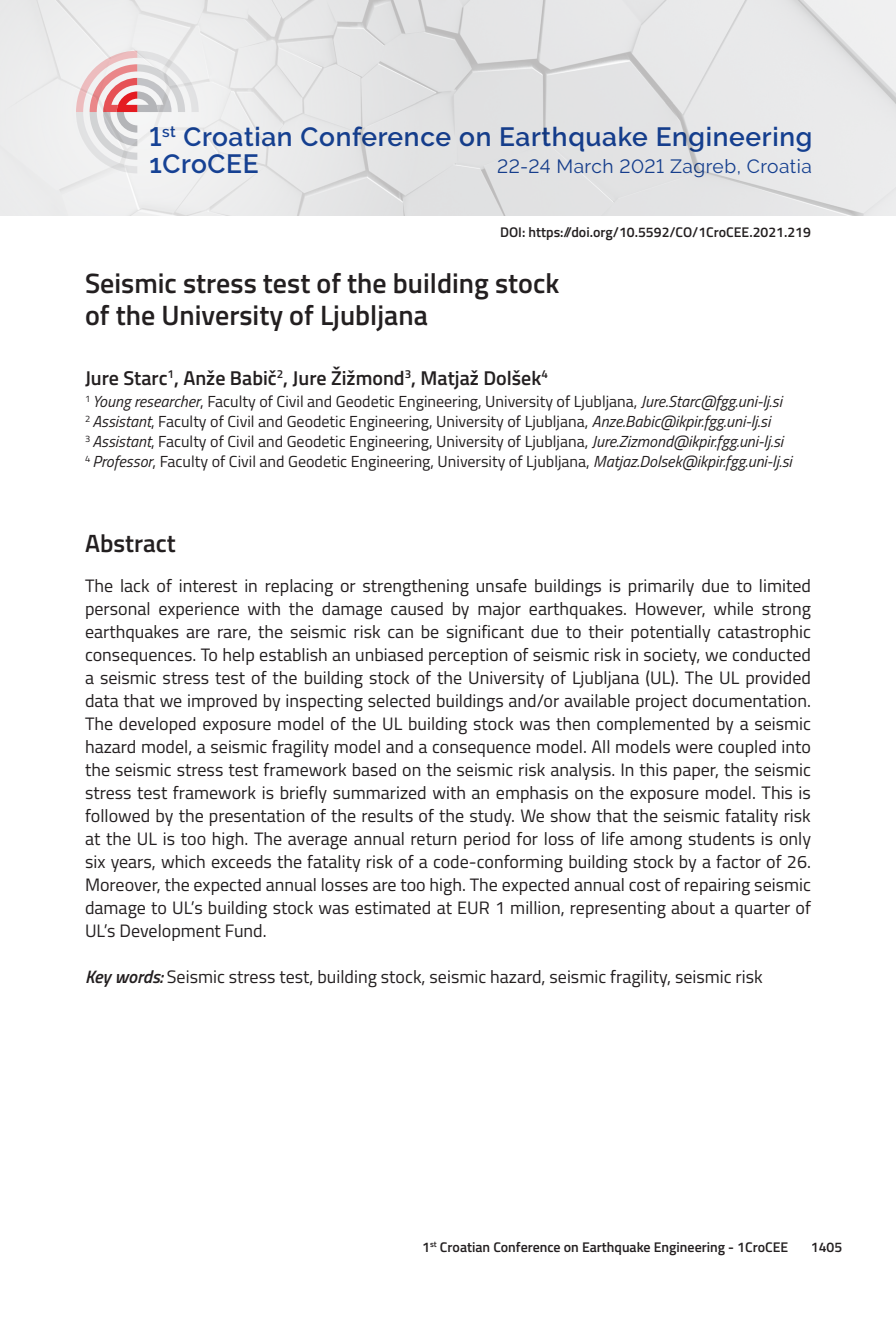
<style>
.page{position:relative;width:896px;height:1321px;background:#fff}
.page>*{position:absolute;margin:0;border:0;box-sizing:border-box;transform-origin:0 0}
.t1{font:600 28px/32px "Titillium";color:#231f20}
.t2{font:600 26.4px/27.2px "Raleway";letter-spacing:.025em;color:#18469d}
.t3{font:600 25px "Titillium";color:#231f20}
.t4{font:600 20px "Titillium";color:#231f20}
.t5{font:19.2px "Raleway";letter-spacing:.025em;color:#18469d}
.t6{font:18px/23px "Titillium";color:#231f20;text-align:justify}
.t7{font:16px/20px "Titillium";color:#231f20}
.t8{font:600 14px "Titillium";color:#231f20}
.s1{font-style:italic}
.s2{font-weight:600;font-style:italic}
</style>
<div class="page">
<img style="left:423px;top:0;width:473px;height:215px">
<div style="left:0;top:0;width:423px;height:215px;background:#eaeaeb"></div>
<svg style="left:76px;top:51px;width:123px;height:121px"></svg>
<h2 class="t2" style="left:149px;top:123px;width:664px">1<sup>st</sup> Croatian Conference on Earthquake Engineering<br>1CroCEE</h2>
<p class="t5" style="left:497px;top:155px;width:316px">22-24 March 2021 Zagreb, Croatia</p>
<p class="t8" style="left:500px;top:222px;width:312px">DOI: https://doi.org/10.5592/CO/1CroCEE.2021.219</p>
<h1 class="t1" style="left:85px;top:266px;width:476px">Seismic stress test of the building stock of the University of Ljubljana</h1>
<p class="t4" style="left:85px;top:363px;width:464px">Jure Starc<sup>1</sup>, Anže Babič<sup>2</sup>, Jure Žižmond<sup>3</sup>, Matjaž Dolšek<sup>4</sup></p>
<p class="t7" style="left:85px;top:391px;width:708px"><sup>1</sup> <span class="s1">Young researcher</span>, Faculty of Civil and Geodetic Engineering, University of Ljubljana, <span class="s1">Jure.Starc@fgg.uni-lj.si<br></span><sup>2</sup> <span class="s1">Assistant</span>, Faculty of Civil and Geodetic Engineering, University of Ljubljana, <span class="s1">Anze.Babic@ikpir.fgg.uni-lj.si<br></span><sup>3</sup> <span class="s1">Assistant</span>, Faculty of Civil and Geodetic Engineering, University of Ljubljana, <span class="s1">Jure.Zizmond@ikpir.fgg.uni-lj.si </span><sup>4</sup> <span class="s1">Professor</span>, Faculty of Civil and Geodetic Engineering, University of Ljubljana, <span class="s1">Matjaz.Dolsek@ikpir.fgg.uni-lj.si</span></p>
<h3 class="t3" style="left:85px;top:524px;width:92px">Abstract</h3>
<p class="t6" style="left:85px;top:573px;width:727px">The lack of interest in replacing or strengthening unsafe buildings is primarily due to limited personal experience with the damage caused by major earthquakes. However, while strong earthquakes are rare, the seismic risk can be significant due to their potentially catastrophic consequences. To help establish an unbiased perception of seismic risk in society, we conducted a seismic stress test of the building stock of the University of Ljubljana (UL). The UL provided data that we improved by inspecting selected buildings and/or available project documentation.<br>The developed exposure model of the UL building stock was then complemented by a seismic hazard model, a seismic fragility model and a consequence model. All models were coupled into the seismic stress test framework based on the seismic risk analysis. In this paper, the seismic stress test framework is briefly summarized with an emphasis on the exposure model. This is followed by the presentation of the results of the study. We show that the seismic fatality risk at the UL is too high. The average annual return period for loss of life among students is only six years, which exceeds the fatality risk of a code-conforming building stock by a factor of 26.<br>Moreover, the expected annual losses are too high. The expected annual cost of repairing seismic damage to UL’s building stock was estimated at EUR 1 million, representing about a quarter of UL’s Development Fund.</p>
<p class="t6" style="left:85px;top:964px;width:679px"><span class="s2">Key words:</span> Seismic stress test, building stock, seismic hazard, seismic fragility, seismic risk</p>
<p class="t8" style="left:422px;top:1237px;width:367px">1<sup>st</sup> Croatian Conference on Earthquake Engineering - 1CroCEE</p>
<p class="t8" style="left:811px;top:1237px;width:33px">1405</p>
</div>
